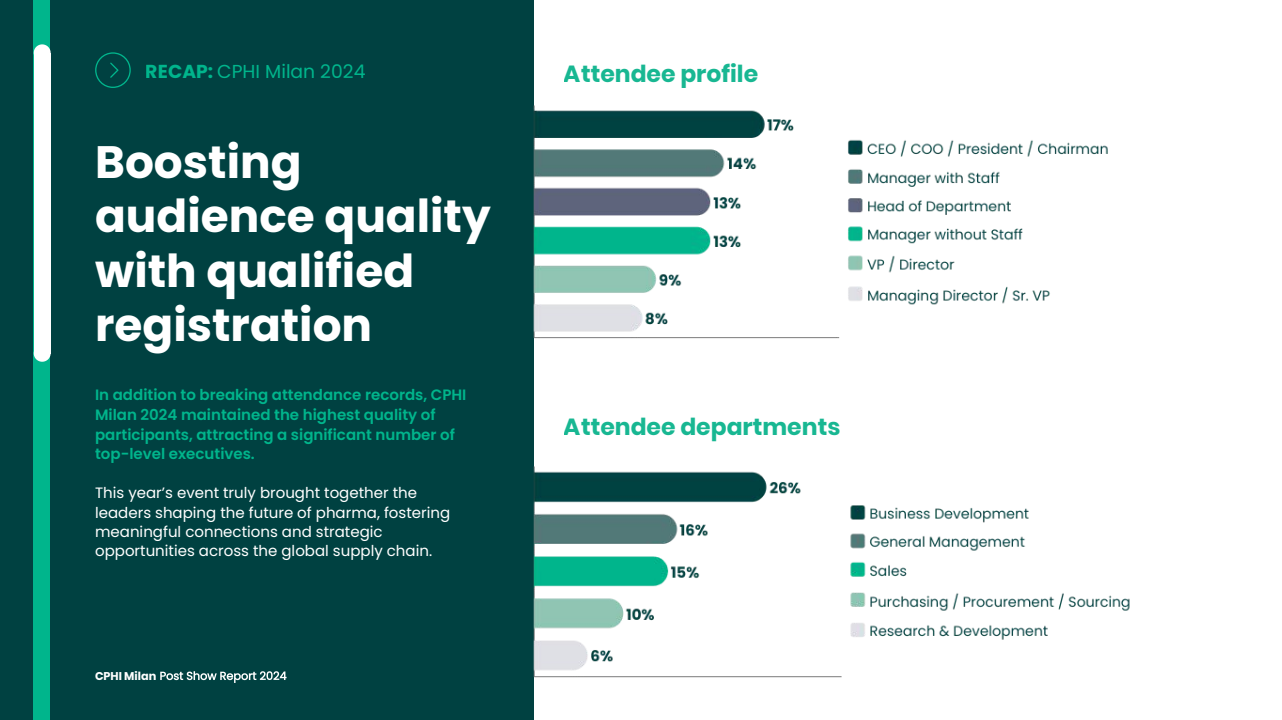
<style>
.page{position:relative;width:1282px;height:720px;background:#fff}
.page>*{position:absolute;margin:0;border:0;box-sizing:border-box;transform-origin:0 0}
.t1{font:700 45.38px/54.5px "Poppins";color:#fff}
.t2{font:700 23.5px "Poppins";color:#18b792}
.t3{font:18.75px "Poppins";color:#00b58c}
.t4{font:15px/19.4px "Poppins";color:#fff}
.t5{font:600 15px/19.4px "Poppins";color:#00b58c}
.s1{font-weight:700}
</style>
<div class="page">
<div style="left:0;top:0;width:1281px;height:719px;background:#004141"></div>
<hr style="left:0;top:719px;width:1281px;height:1px;background:#004141">
<div style="left:535px;top:0;width:746px;height:719px;background:#fff"></div>
<div style="left:33px;top:0;width:17px;height:43px;background:#00b58c"></div>
<div style="left:33px;top:42px;width:17px;height:44px;background:#00b58c"></div>
<div style="left:33px;top:86px;width:17px;height:44px;background:#00b58c"></div>
<div style="left:33px;top:130px;width:17px;height:44px;background:#00b58c"></div>
<div style="left:33px;top:174px;width:17px;height:44px;background:#00b58c"></div>
<div style="left:33px;top:218px;width:17px;height:44px;background:#00b58c"></div>
<div style="left:33px;top:261px;width:17px;height:44px;background:#00b58c"></div>
<div style="left:33px;top:305px;width:17px;height:44px;background:#00b58c"></div>
<div style="left:33px;top:349px;width:17px;height:44px;background:#00b58c"></div>
<div style="left:33px;top:393px;width:17px;height:44px;background:#00b58c"></div>
<div style="left:33px;top:437px;width:17px;height:44px;background:#00b58c"></div>
<div style="left:33px;top:481px;width:17px;height:43px;background:#00b58c"></div>
<div style="left:33px;top:524px;width:17px;height:44px;background:#00b58c"></div>
<div style="left:33px;top:568px;width:17px;height:44px;background:#00b58c"></div>
<div style="left:33px;top:612px;width:17px;height:44px;background:#00b58c"></div>
<div style="left:33px;top:656px;width:17px;height:44px;background:#00b58c"></div>
<div style="left:33px;top:700px;width:17px;height:19px;background:#00b58c"></div>
<svg style="left:34px;top:44px;width:17px;height:9px"></svg>
<svg style="left:34px;top:353px;width:17px;height:8px"></svg>
<div style="left:34px;top:53px;width:17px;height:44px;background:#fff"></div>
<div style="left:34px;top:96px;width:17px;height:44px;background:#fff"></div>
<div style="left:34px;top:140px;width:17px;height:44px;background:#fff"></div>
<div style="left:34px;top:184px;width:17px;height:44px;background:#fff"></div>
<div style="left:34px;top:228px;width:17px;height:44px;background:#fff"></div>
<div style="left:34px;top:272px;width:17px;height:43px;background:#fff"></div>
<div style="left:34px;top:315px;width:17px;height:38px;background:#fff"></div>
<svg style="left:95px;top:52px;width:36px;height:36px"></svg>
<img style="left:533px;top:90px;width:575px;height:296px">
<img style="left:533px;top:451px;width:597px;height:268px">
<svg style="left:160px;top:671px;width:126px;height:12px"></svg>
<p class="t3" style="left:146px;top:58px;width:221px"><span class="s1">RECAP:</span> CPHI Milan 2024</p>
<h2 class="t2" style="left:564px;top:57px;width:196px">Attendee profile</h2>
<h1 class="t1" style="left:95px;top:135px;width:397px">Boosting audience quality with qualified registration</h1>
<p class="t5" style="left:95px;top:385px;width:373px">In addition to breaking attendance records, CPHI Milan 2024 maintained the highest quality of participants, attracting a significant number of top-level executives.</p>
<p class="t4" style="left:95px;top:483px;width:356px">This year’s event truly brought together the leaders shaping the future of pharma, fostering meaningful connections and strategic opportunities across the global supply chain.</p>
<h2 class="t2" style="left:564px;top:410px;width:278px">Attendee departments</h2>
</div>
